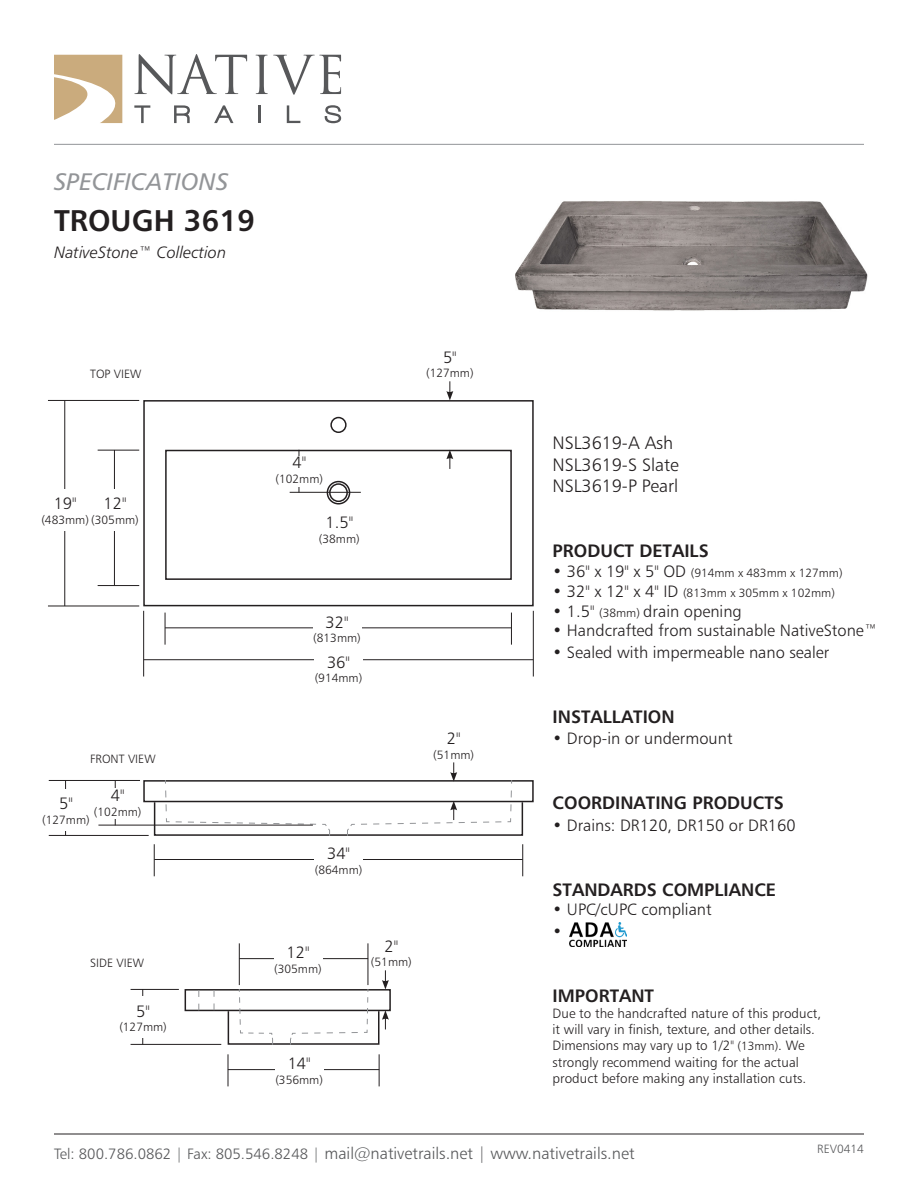
<style>
.page{position:relative;width:918px;height:1188px;background:#fff}
.page>*{position:absolute;margin:0;border:0;box-sizing:border-box;transform-origin:0 0}
.t1{font:30px "Humanist 777 BT Bold B";color:#231f20}
.t2{font:24px "Humanist 777 BT Italic B";color:#939598}
.t3{font:18px "Humanist 777 BT Bold B";color:#231f20}
.t4{font:18px "Humanist 777 BT Light B";color:#231f20}
.t5{font:16.5px "Humanist 777 BT Light B";color:#231f20}
.t6{font:16.5px "Humanist 777 BT Light B";color:#57585a}
.t7{font:16.5px "Humanist 777 BT Light Italic B";color:#231f20}
.t8{font:13.5px "Humanist 777 BT Light B";color:#231f20}
.t9{font:12px "Humanist 777 BT Light B";color:#231f20}
.t10{font:12px "Humanist 777 BT Light B";color:#57585a}
.s1{font-size:16.5px}
.s2{font-size:12px}
.s3{font-size:15px}
</style>
<div class="page">
<img style="left:569px;top:923px;width:58px;height:23px">
<hr style="left:54px;top:1134px;width:810px;height:1px;background:#231f20">
<hr style="left:54px;top:144px;width:810px;height:1px;background:#939598">
<img style="left:515px;top:201px;width:353px;height:110px">
<svg style="left:256px;top:55px;width:85px;height:40px"></svg>
<svg style="left:258px;top:105px;width:2px;height:18px"></svg>
<svg style="left:287px;top:105px;width:13px;height:18px"></svg>
<svg style="left:325px;top:105px;width:16px;height:18px"></svg>
<svg style="left:54px;top:54px;width:193px;height:69px"></svg>
<div style="left:143px;top:400px;width:391px;height:206px;border:2px solid #231f20"></div>
<div style="left:165px;top:450px;width:347px;height:130px;border:2px solid #231f20"></div>
<div style="left:330px;top:417px;width:17px;height:16px;border:2px solid #231f20;border-radius:50%"></div>
<div style="left:327px;top:481px;width:23px;height:24px;border:2px solid #231f20;border-radius:50%"></div>
<div style="left:329px;top:483px;width:19px;height:19px;border:2px solid #231f20;border-radius:50%"></div>
<div style="left:143px;top:780px;width:391px;height:22px;border:2px solid #231f20"></div>
<div style="left:154px;top:802px;width:369px;height:34px;border:2px solid #231f20"></div>
<svg style="left:165px;top:780px;width:165px;height:56px"></svg>
<div style="left:185px;top:989px;width:206px;height:22px;border:2px solid #231f20"></div>
<div style="left:228px;top:1010px;width:152px;height:35px;border:2px solid #231f20"></div>
<svg style="left:239px;top:989px;width:34px;height:56px"></svg>
<svg style="left:290px;top:989px;width:79px;height:56px"></svg>
<svg style="left:198px;top:990px;width:1px;height:20px"></svg>
<svg style="left:214px;top:990px;width:1px;height:20px"></svg>
<hr style="left:48px;top:400px;width:91px;height:1px;background:#231f20">
<hr style="left:48px;top:606px;width:91px;height:1px;background:#231f20">
<hr style="left:64px;top:400px;width:1px;height:206px;background:#231f20">
<hr style="left:98px;top:450px;width:41px;height:1px;background:#231f20">
<hr style="left:98px;top:585px;width:41px;height:1px;background:#231f20">
<hr style="left:114px;top:450px;width:1px;height:136px;background:#231f20">
<div style="left:41px;top:489px;width:48px;height:42px;background:#fff"></div>
<div style="left:91px;top:489px;width:48px;height:42px;background:#fff"></div>
<hr style="left:143px;top:611px;width:1px;height:66px;background:#231f20">
<hr style="left:533px;top:611px;width:1px;height:66px;background:#231f20">
<hr style="left:144px;top:659px;width:389px;height:1px;background:#231f20">
<hr style="left:165px;top:613px;width:1px;height:32px;background:#231f20">
<hr style="left:511px;top:613px;width:1px;height:32px;background:#231f20">
<hr style="left:165px;top:627px;width:346px;height:1px;background:#231f20">
<div style="left:313px;top:607px;width:48px;height:42px;background:#fff"></div>
<div style="left:314px;top:648px;width:49px;height:41px;background:#fff"></div>
<svg style="left:446px;top:381px;width:7px;height:19px"></svg>
<svg style="left:446px;top:450px;width:7px;height:19px"></svg>
<svg style="left:347px;top:762px;width:165px;height:74px"></svg>
<hr style="left:49px;top:835px;width:100px;height:1px;background:#231f20">
<hr style="left:65px;top:780px;width:1px;height:56px;background:#231f20">
<hr style="left:49px;top:780px;width:91px;height:1px;background:#231f20">
<hr style="left:98px;top:825px;width:215px;height:1px;background:#231f20">
<hr style="left:115px;top:780px;width:1px;height:45px;background:#231f20">
<div style="left:42px;top:789px;width:48px;height:42px;background:#fff"></div>
<div style="left:94px;top:789px;width:48px;height:30px;background:#fff"></div>
<hr style="left:154px;top:844px;width:1px;height:32px;background:#231f20">
<hr style="left:522px;top:844px;width:1px;height:32px;background:#231f20">
<hr style="left:154px;top:859px;width:369px;height:1px;background:#231f20">
<div style="left:314px;top:839px;width:49px;height:42px;background:#fff"></div>
<hr style="left:131px;top:1044px;width:90px;height:1px;background:#231f20">
<hr style="left:142px;top:989px;width:1px;height:56px;background:#231f20">
<hr style="left:131px;top:989px;width:48px;height:1px;background:#231f20">
<div style="left:119px;top:996px;width:48px;height:42px;background:#fff"></div>
<hr style="left:228px;top:1054px;width:1px;height:32px;background:#231f20">
<hr style="left:379px;top:1054px;width:1px;height:32px;background:#231f20">
<hr style="left:228px;top:1069px;width:151px;height:1px;background:#231f20">
<div style="left:275px;top:1049px;width:48px;height:42px;background:#fff"></div>
<svg style="left:382px;top:970px;width:7px;height:20px"></svg>
<svg style="left:382px;top:1010px;width:7px;height:19px"></svg>
<hr style="left:239px;top:943px;width:1px;height:42px;background:#231f20">
<hr style="left:368px;top:943px;width:1px;height:42px;background:#231f20">
<hr style="left:239px;top:958px;width:129px;height:1px;background:#231f20">
<div style="left:274px;top:938px;width:48px;height:42px;background:#fff"></div>
<hr style="left:290px;top:492px;width:71px;height:1px;background:#231f20">
<hr style="left:299px;top:450px;width:1px;height:42px;background:#231f20">
<div style="left:275px;top:456px;width:49px;height:30px;background:#fff"></div>
<p class="t2" style="left:54px;top:166px;width:176px">SPECIFICATIONS</p>
<p class="t1" style="left:54px;top:202px;width:202px">TROUGH 3619</p>
<p class="t7" style="left:54px;top:242px;width:174px">NativeStone™ Collection</p>
<p class="t9" style="left:90px;top:366px;width:53px">TOP VIEW</p>
<p class="t5" style="left:54px;top:494px;width:24px">19"</p>
<p class="t9" style="left:41px;top:512px;width:99px">(483mm) (305mm)</p>
<p class="t5" style="left:104px;top:494px;width:24px">12"</p>
<p class="t9" style="left:90px;top:752px;width:67px">FRONT VIEW</p>
<p class="t5" style="left:111px;top:785px;width:15px">4"</p>
<p class="t9" style="left:94px;top:804px;width:49px">(102mm)</p>
<p class="t5" style="left:59px;top:793px;width:15px">5"</p>
<p class="t9" style="left:42px;top:812px;width:49px">(127mm)</p>
<p class="t9" style="left:90px;top:955px;width:55px">SIDE VIEW</p>
<p class="t5" style="left:136px;top:1001px;width:15px">5"</p>
<p class="t9" style="left:119px;top:1020px;width:49px">(127mm)</p>
<p class="t5" style="left:293px;top:453px;width:15px">4"</p>
<p class="t9" style="left:276px;top:471px;width:49px">(102mm)</p>
<p class="t5" style="left:326px;top:513px;width:29px">1.5"</p>
<p class="t9" style="left:319px;top:531px;width:42px">(38mm)</p>
<p class="t5" style="left:326px;top:612px;width:24px">32"</p>
<p class="t9" style="left:313px;top:631px;width:49px">(813mm)</p>
<p class="t5" style="left:327px;top:652px;width:24px">36"</p>
<p class="t9" style="left:315px;top:671px;width:49px">(914mm)</p>
<p class="t5" style="left:443px;top:347px;width:15px">5"</p>
<p class="t9" style="left:426px;top:366px;width:49px">(127mm)</p>
<p class="t5" style="left:447px;top:728px;width:15px">2"</p>
<p class="t9" style="left:433px;top:747px;width:42px">(51mm)</p>
<p class="t5" style="left:327px;top:843px;width:24px">34"</p>
<p class="t9" style="left:315px;top:862px;width:49px">(864mm)</p>
<p class="t5" style="left:287px;top:943px;width:24px">12"</p>
<p class="t9" style="left:274px;top:961px;width:49px">(305mm)</p>
<p class="t5" style="left:385px;top:936px;width:15px">2"</p>
<p class="t9" style="left:371px;top:955px;width:42px">(51mm)</p>
<p class="t5" style="left:288px;top:1054px;width:24px">14"</p>
<p class="t9" style="left:275px;top:1072px;width:49px">(356mm)</p>
<p class="t4" style="left:553px;top:432px;width:122px">NSL3619-A Ash</p>
<p class="t4" style="left:553px;top:454px;width:128px">NSL3619-S Slate</p>
<p class="t4" style="left:553px;top:475px;width:127px">NSL3619-P Pearl</p>
<p class="t3" style="left:553px;top:540px;width:158px">PRODUCT DETAILS</p>
<p class="t9" style="left:553px;top:565px;width:292px"><span class="s1">• 36" x 19" x 5" OD</span> (914mm x 483mm x 127mm)</p>
<p class="t9" style="left:553px;top:585px;width:284px"><span class="s1">• 32" x 12" x 4" ID</span> (813mm x 305mm x 102mm)</p>
<p class="t5" style="left:553px;top:601px;width:191px">• 1.5" <span class="s2">(38mm)</span> drain opening</p>
<p class="t5" style="left:553px;top:621px;width:327px">• Handcrafted from sustainable NativeStone™</p>
<p class="t5" style="left:553px;top:642px;width:278px">• Sealed with impermeable nano sealer</p>
<p class="t3" style="left:553px;top:705px;width:124px">INSTALLATION</p>
<p class="t5" style="left:553px;top:729px;width:181px">• Drop-in or undermount</p>
<p class="t3" style="left:553px;top:792px;width:233px">COORDINATING PRODUCTS</p>
<p class="t5" style="left:553px;top:815px;width:245px">• Drains: DR120, DR150 or DR160</p>
<p class="t3" style="left:553px;top:878px;width:225px">STANDARDS COMPLIANCE</p>
<p class="t5" style="left:553px;top:900px;width:161px">• UPC/cUPC compliant</p>
<p class="t5" style="left:553px;top:921px;width:11px">•</p>
<p class="t3" style="left:553px;top:984px;width:103px">IMPORTANT</p>
<p class="t8" style="left:553px;top:1005px;width:270px">Due to the handcrafted nature of this product,</p>
<p class="t8" style="left:553px;top:1021px;width:264px">it will vary in finish, texture, and other details.</p>
<p class="t8" style="left:553px;top:1037px;width:254px">Dimensions may vary up to 1/2" <span class="s2">(13mm)</span>. We</p>
<p class="t8" style="left:553px;top:1054px;width:248px">strongly recommend waiting for the actual</p>
<p class="t8" style="left:553px;top:1070px;width:255px">product before making any installation cuts.</p>
<p class="t6" style="left:54px;top:1143px;width:582px"><span class="s3">Tel: 800.786.0862 | Fax: 805.546.8248 |</span> mail@nativetrails.net | www.nativetrails.net</p>
<p class="t10" style="left:817px;top:1141px;width:48px">REV0414</p>
</div>
